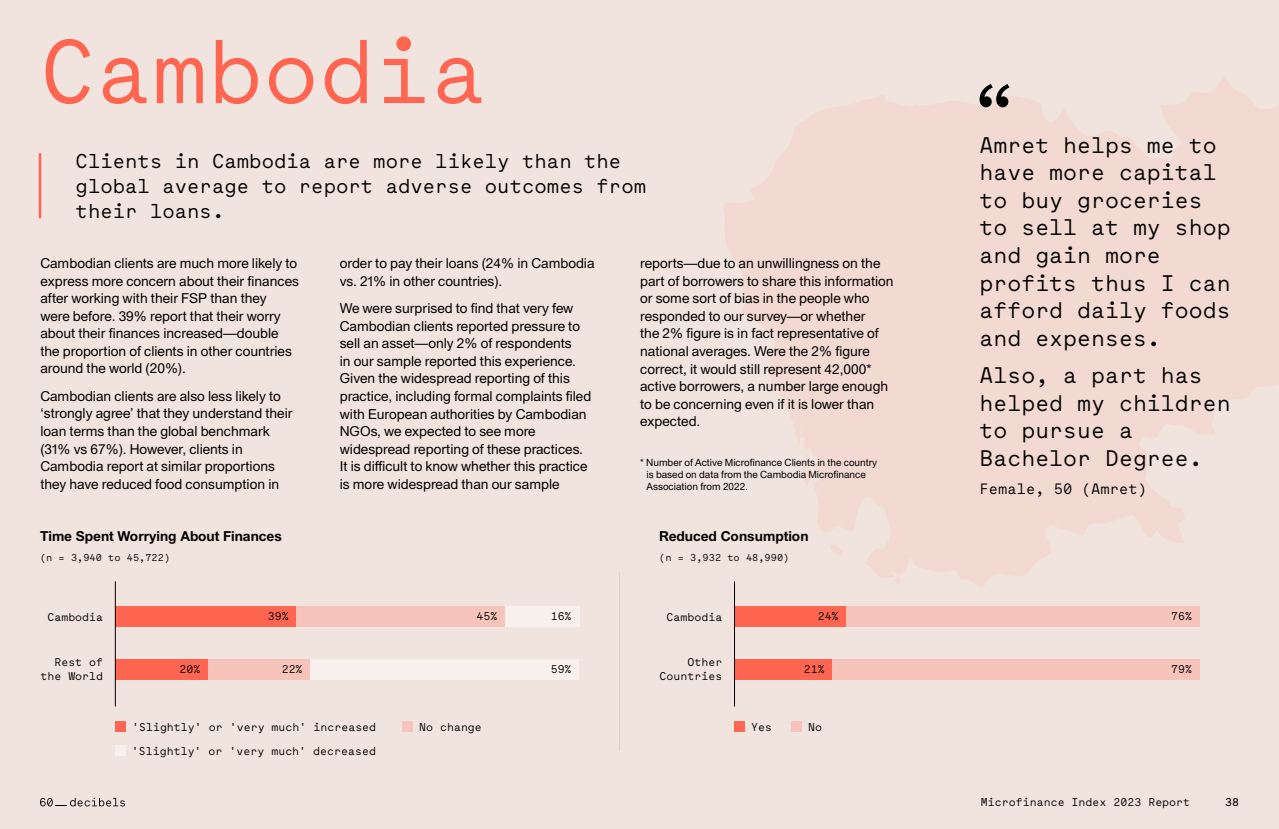
<style>
.page{position:relative;width:1279px;height:829px;background:#fff}
.page>*{position:absolute;margin:0;border:0;box-sizing:border-box;transform-origin:0 0}
.t1{font:90px "Maax Mono";color:#ff6651}
.t2{font:22.5px/27.5px "Maax Mono";color:#020203}
.t3{font:20px/25px "Maax Mono";color:#000}
.t4{font:15px "Maax Mono";color:#000}
.t5{font:13.75px/17.5px "Union";color:#000}
.t6{font:700 13.75px "Union";color:#000}
.t7{font:11.25px/13.5px "Maax Mono";color:#000;text-align:right}
.t8{font:10px/12px "Union";color:#000}
.t9{font:10px "Maax Mono";color:#000}
</style>
<div class="page">
<div style="left:0;top:0;width:1279px;height:828px;background:#f1e3dd"></div>
<svg style="left:40px;top:797px;width:85px;height:9px"></svg>
<svg style="left:723px;top:62px;width:556px;height:526px;background:#f1dbd5"></svg>
<svg style="left:830px;top:544px;width:12px;height:11px"></svg>
<div style="left:894px;top:576px;width:7px;height:8px;background:#f2d9d2;border-radius:50%"></div>
<svg style="left:802px;top:453px;width:10px;height:32px"></svg>
<hr style="left:39px;top:153px;width:2px;height:65px;background:#ff6651">
<div style="left:115px;top:606px;width:181px;height:20px;background:#ff6651"></div>
<div style="left:115px;top:658px;width:93px;height:20px;background:#ff6651"></div>
<svg style="left:296px;top:606px;width:283px;height:20px;background:#f6cfc8"></svg>
<svg style="left:208px;top:658px;width:371px;height:20px;background:#f6e3df"></svg>
<hr style="left:115px;top:581px;width:1px;height:125px;background:#000">
<svg style="left:115px;top:721px;width:10px;height:10px"></svg>
<svg style="left:403px;top:721px;width:10px;height:10px"></svg>
<svg style="left:115px;top:745px;width:10px;height:10px"></svg>
<div style="left:734px;top:606px;width:112px;height:20px;background:#ff6651"></div>
<div style="left:734px;top:658px;width:98px;height:20px;background:#ff6651"></div>
<div style="left:846px;top:606px;width:353px;height:20px;background:#f6c4bb"></div>
<div style="left:832px;top:658px;width:367px;height:20px;background:#f6c4bb"></div>
<hr style="left:734px;top:581px;width:1px;height:125px;background:#000">
<svg style="left:734px;top:721px;width:10px;height:10px"></svg>
<svg style="left:791px;top:721px;width:10px;height:10px"></svg>
<svg style="left:979px;top:84px;width:30px;height:23px"></svg>
<hr style="left:619px;top:571px;width:1px;height:179px;background:#000">
<h1 class="t1" style="left:40px;top:9px;width:448px">Cambodia</h1>
<h3 class="t3" style="left:76px;top:148px;width:572px">Clients in Cambodia are more likely than the global average to report adverse outcomes from their loans.</h3>
<p class="t5" style="left:40px;top:253px;width:260px">Cambodian clients are much more likely to express more concern about their finances after working with their FSP than they were before. 39% report that their worry about their finances increased—double the proportion of clients in other countries around the world (20%).</p>
<p class="t5" style="left:40px;top:386px;width:254px">Cambodian clients are also less likely to ‘strongly agree’ that they understand their loan terms than the global benchmark (31% vs 67%). However, clients in Cambodia report at similar proportions they have reduced food consumption in</p>
<p class="t5" style="left:340px;top:254px;width:256px">order to pay their loans (24% in Cambodia vs. 21% in other countries).</p>
<p class="t5" style="left:340px;top:299px;width:253px">We were surprised to find that very few Cambodian clients reported pressure to sell an asset—only 2% of respondents<br>in our sample reported this experience.<br>Given the widespread reporting of this practice, including formal complaints filed with European authorities by Cambodian NGOs, we expected to see more widespread reporting of these practices.<br>It is difficult to know whether this practice is more widespread than our sample</p>
<p class="t5" style="left:640px;top:254px;width:255px">reports—due to an unwillingness on the part of borrowers to share this information or some sort of bias in the people who responded to our survey—or whether<br>the 2% figure is in fact representative of national averages. Were the 2% figure correct, it would still represent 42,000* active borrowers, a number large enough to be concerning even if it is lower than expected.</p>
<p class="t8" style="left:646px;top:455px;width:232px;text-indent:-6px">* Number of Active Microfinance Clients in the country is based on data from the Cambodia Microfinance<br>Association from 2022.</p>
<p class="t6" style="left:40px;top:525px;width:244px">Time Spent Worrying About Finances</p>
<p class="t9" style="left:40px;top:550px;width:132px">(n = 3,940 to 45,722)</p>
<p class="t6" style="left:659px;top:525px;width:151px">Reduced Consumption</p>
<p class="t9" style="left:659px;top:550px;width:132px">(n = 3,932 to 48,990)</p>
<p class="t7" style="left:47px;top:610px;width:57px">Cambodia</p>
<p class="t7" style="left:40px;top:655px;width:64px">Rest of the World</p>
<p class="t7" style="left:180px;top:661px;width:22px">20%</p>
<p class="t7" style="left:268px;top:608px;width:22px">39%</p>
<p class="t7" style="left:282px;top:661px;width:22px">22%</p>
<p class="t7" style="left:476px;top:608px;width:22px">45%</p>
<p class="t7" style="left:551px;top:608px;width:22px">16%</p>
<p class="t7" style="left:551px;top:661px;width:22px">59%</p>
<p class="t7" style="left:666px;top:610px;width:57px">Cambodia</p>
<p class="t7" style="left:660px;top:655px;width:64px">Other<br>Countries</p>
<p class="t7" style="left:818px;top:608px;width:22px">24%</p>
<p class="t7" style="left:804px;top:661px;width:22px">21%</p>
<p class="t7" style="left:132px;top:719px;width:246px">'Slightly' or 'very much' increased</p>
<p class="t7" style="left:419px;top:719px;width:64px">No change</p>
<p class="t7" style="left:132px;top:743px;width:246px">'Slightly' or 'very much' decreased</p>
<p class="t7" style="left:751px;top:719px;width:22px">Yes</p>
<p class="t7" style="left:808px;top:719px;width:15px">No</p>
<h2 class="t2" style="left:979px;top:130px;width:253px">Amret helps me to have more capital to buy groceries to sell at my shop and gain more profits thus I can afford daily foods and expenses.</h2>
<h2 class="t2" style="left:979px;top:360px;width:253px">Also, a part has helped my children to pursue a<br>Bachelor Degree.</h2>
<p class="t4" style="left:979px;top:478px;width:169px">Female, 50 (Amret)</p>
<p class="t7" style="left:1171px;top:608px;width:22px">76%</p>
<p class="t7" style="left:1171px;top:661px;width:22px">79%</p>
<p class="t7" style="left:981px;top:794px;width:211px">Microfinance Index 2023 Report</p>
<p class="t7" style="left:1225px;top:794px;width:15px">38</p>
</div>
